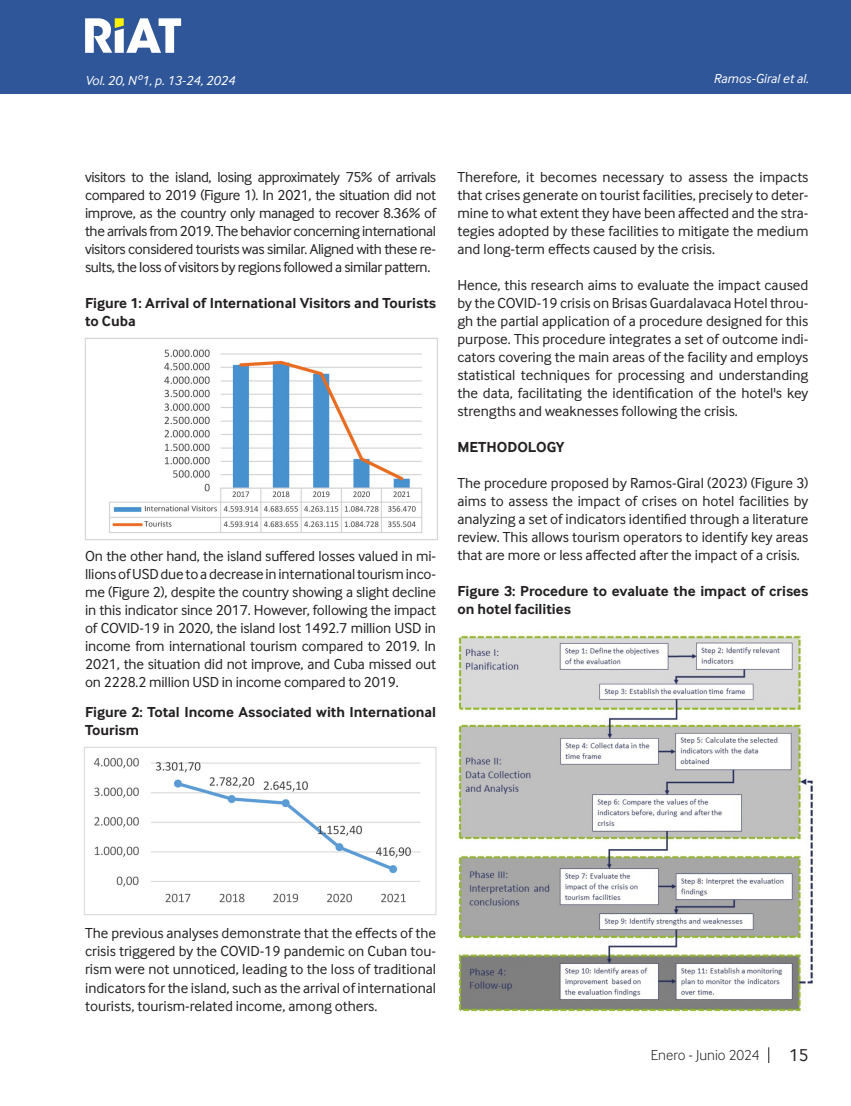
<style>
.page{position:relative;width:851px;height:1106px;background:#fff}
.page>*{position:absolute;margin:0;border:0;box-sizing:border-box;transform-origin:0 0}
.t1{font:18px "Inter Face";color:#231f20}
.Cuerpo_de_Texto{font:15px/18px "Inter Face";color:#231f20;text-align:justify}
.FIGURA{font:700 15px/18px "Inter Face";color:#231f20}
.t2{font:300 15px "Inter Face";color:#231f20}
.Cuerpo_de_Texto-2{font:700 15px "Inter Face";color:#231f20}
.Cuño_de_pagina{font:italic 13.5px "Inter Face";color:#fff}
</style>
<div class="page">
<div style="left:0;top:0;width:850px;height:94px;background:#2f5699"></div>
<svg style="left:768px;top:1047px;width:1px;height:16px"></svg>
<img style="left:458px;top:635px;width:355px;height:377px">
<svg style="left:85px;top:18px;width:96px;height:35px"></svg>
<img style="left:84px;top:337px;width:354px;height:204px">
<img style="left:84px;top:747px;width:353px;height:168px">
<p class="Cuño_de_pagina" style="left:85px;top:72px;width:151px">Vol. 20, Nº1, p. 13-24, 2024</p>
<p class="Cuño_de_pagina" style="left:713px;top:71px;width:96px">Ramos-Giral et al.</p>
<p class="Cuerpo_de_Texto" style="left:85px;top:168px;width:352px">visitors to the island, losing approximately 75% of arrivals compared to 2019 (Figure 1). In 2021, the situation did not improve, as the country only managed to recover 8.36% of the arrivals from 2019. The behavior concerning international visitors considered tourists was similar. Aligned with these re&shy;sults, the loss of visitors by regions followed a similar pattern.</p>
<p class="FIGURA" style="left:85px;top:294px;width:352px">Figure 1: Arrival of International Visitors and Tourists to Cuba</p>
<p class="Cuerpo_de_Texto" style="left:85px;top:547px;width:352px">On the other hand, the island suffered losses valued in mi&shy;llions of USD due to a decrease in international tourism inco&shy;me (Figure 2), despite the country showing a slight decline in this indicator since 2017. However, following the impact of COVID-19 in 2020, the island lost 1492.7 million USD in income from international tourism compared to 2019. In 2021, the situation did not improve, and Cuba missed out on 2228.2 million USD in income compared to 2019.</p>
<p class="FIGURA" style="left:85px;top:703px;width:352px">Figure 2: Total Income Associated with International<br>Tourism</p>
<p class="Cuerpo_de_Texto" style="left:457px;top:168px;width:352px">Therefore, it becomes necessary to assess the impacts that crises generate on tourist facilities, precisely to deter&shy;mine to what extent they have been affected and the stra&shy;tegies adopted by these facilities to mitigate the medium and long-term effects caused by the crisis.</p>
<p class="Cuerpo_de_Texto" style="left:457px;top:276px;width:352px">Hence, this research aims to evaluate the impact caused by the COVID-19 crisis on Brisas Guardalavaca Hotel throu&shy;gh the partial application of a procedure designed for this purpose. This procedure integrates a set of outcome indi&shy;cators covering the main areas of the facility and employs statistical techniques for processing and understanding the data, facilitating the identification of the hotel's key strengths and weaknesses following the crisis.</p>
<p class="Cuerpo_de_Texto-2" style="left:457px;top:438px;width:108px">METHODOLOGY</p>
<p class="Cuerpo_de_Texto" style="left:457px;top:474px;width:352px">The procedure proposed by Ramos-Giral (2023) (Figure 3) aims to assess the impact of crises on hotel facilities by analyzing a set of indicators identified through a literature review. This allows tourism operators to identify key areas that are more or less affected after the impact of a crisis.</p>
<p class="FIGURA" style="left:457px;top:582px;width:352px">Figure 3: Procedure to evaluate the impact of crises on hotel facilities</p>
<p class="Cuerpo_de_Texto" style="left:85px;top:924px;width:352px">The previous analyses demonstrate that the effects of the crisis triggered by the COVID-19 pandemic on Cuban tou&shy;rism were not unnoticed, leading to the loss of traditional indicators for the island, such as the arrival of international tourists, tourism-related income, among others.</p>
<p class="t2" style="left:651px;top:1046px;width:110px">Enero - Junio 2024</p>
<p class="t1" style="left:789px;top:1045px;width:21px">15</p>
</div>
